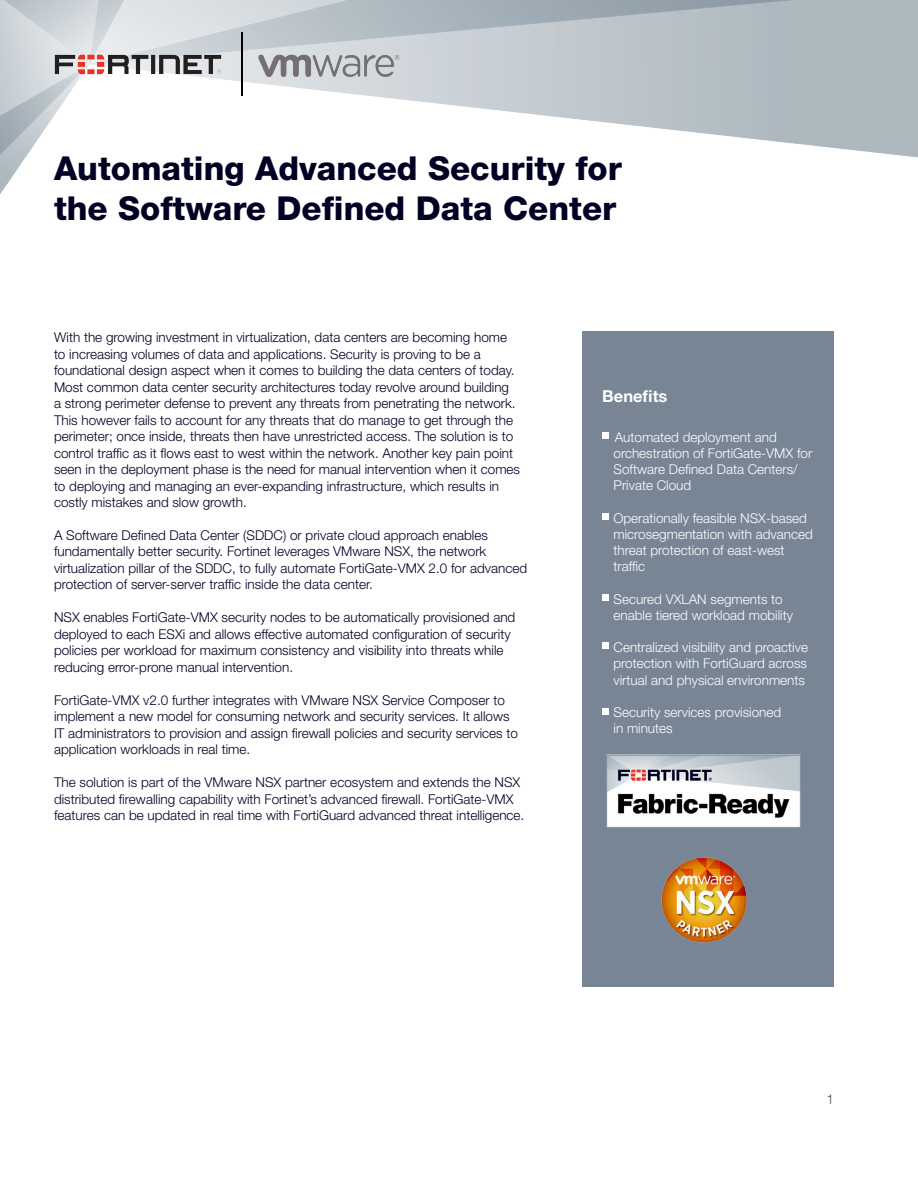
<style>
.page{position:relative;width:918px;height:1188px;background:#fff}
.page>*{position:absolute;margin:0;border:0;box-sizing:border-box;transform-origin:0 0}
.t1{font:800 33px/39.6px "Helvetica Neue LT Pro";color:#000123}
.t2{font:700 16.5px "Helvetica Neue LT Pro";color:#fff}
.t3{font:300 13.5px/16.5px "Helvetica Neue LT Pro";color:#000123}
.t4{font:300 13.5px/16.2px "Helvetica Neue LT Pro";color:#fff}
.t5{font:300 13.5px "Helvetica Neue LT Pro";color:#4d4d4f}
</style>
<div class="page">
<img style="left:0;top:0;width:918px;height:332px">
<img style="left:258px;top:48px;width:146px;height:30px">
<div style="left:582px;top:332px;width:252px;height:655px;background:#778595"></div>
<img style="left:606px;top:754px;width:195px;height:73px">
<img style="left:46px;top:46px;width:183px;height:31px">
<hr style="left:242px;top:32px;width:1px;height:64px;background:#000">
<div style="left:602px;top:432px;width:7px;height:7px;background:#fff"></div>
<div style="left:602px;top:513px;width:7px;height:6px;background:#fff"></div>
<div style="left:602px;top:594px;width:7px;height:6px;background:#fff"></div>
<div style="left:602px;top:642px;width:7px;height:6px;background:#fff"></div>
<div style="left:602px;top:708px;width:7px;height:6px;background:#fff"></div>
<img style="left:661px;top:857px;width:86px;height:86px">
<h1 class="t1" style="left:54px;top:149px;width:569px">Automating Advanced Security for the Software Defined Data Center</h1>
<p class="t3" style="left:54px;top:329px;width:468px">With the growing investment in virtualization, data centers are becoming home to increasing volumes of data and applications. Security is proving to be a foundational design aspect when it comes to building the data centers of today.<br>Most common data center security architectures today revolve around building<br>a strong perimeter defense to prevent any threats from penetrating the network.<br>This however fails to account for any threats that do manage to get through the perimeter; once inside, threats then have unrestricted access. The solution is to control traffic as it flows east to west within the network. Another key pain point seen in the deployment phase is the need for manual intervention when it comes to deploying and managing an ever-expanding infrastructure, which results in costly mistakes and slow growth.</p>
<p class="t3" style="left:54px;top:527px;width:475px">A Software Defined Data Center (SDDC) or private cloud approach enables fundamentally better security. Fortinet leverages VMware NSX, the network virtualization pillar of the SDDC, to fully automate FortiGate-VMX 2.0 for advanced protection of server-server traffic inside the data center.</p>
<p class="t3" style="left:54px;top:609px;width:463px">NSX enables FortiGate-VMX security nodes to be automatically provisioned and deployed to each ESXi and allows effective automated configuration of security policies per workload for maximum consistency and visibility into threats while reducing error-prone manual intervention.</p>
<p class="t3" style="left:54px;top:692px;width:466px">FortiGate-VMX v2.0 further integrates with VMware NSX Service Composer to implement a new model for consuming network and security services. It allows IT administrators to provision and assign firewall policies and security services to application workloads in real time.</p>
<p class="t3" style="left:54px;top:774px;width:472px">The solution is part of the VMware NSX partner ecosystem and extends the NSX distributed firewalling capability with Fortinet’s advanced firewall. FortiGate-VMX features can be updated in real time with FortiGuard advanced threat intelligence.</p>
<p class="t2" style="left:602px;top:386px;width:67px">Benefits</p>
<p class="t4" style="left:614px;top:428px;width:200px">Automated deployment and orchestration of FortiGate-VMX for<br>Software Defined Data Centers/<br>Private Cloud</p>
<p class="t4" style="left:614px;top:509px;width:201px">Operationally feasible NSX-based microsegmentation with advanced threat protection of east-west traffic</p>
<p class="t4" style="left:614px;top:590px;width:181px">Secured VXLAN segments to enable tiered workload mobility</p>
<p class="t4" style="left:614px;top:639px;width:196px;text-align:justify">Centralized visibility and proactive protection with FortiGuard across virtual and physical environments</p>
<p class="t4" style="left:614px;top:704px;width:169px">Security services provisioned in minutes</p>
<p class="t5" style="left:826px;top:1091px;width:9px">1</p>
</div>
